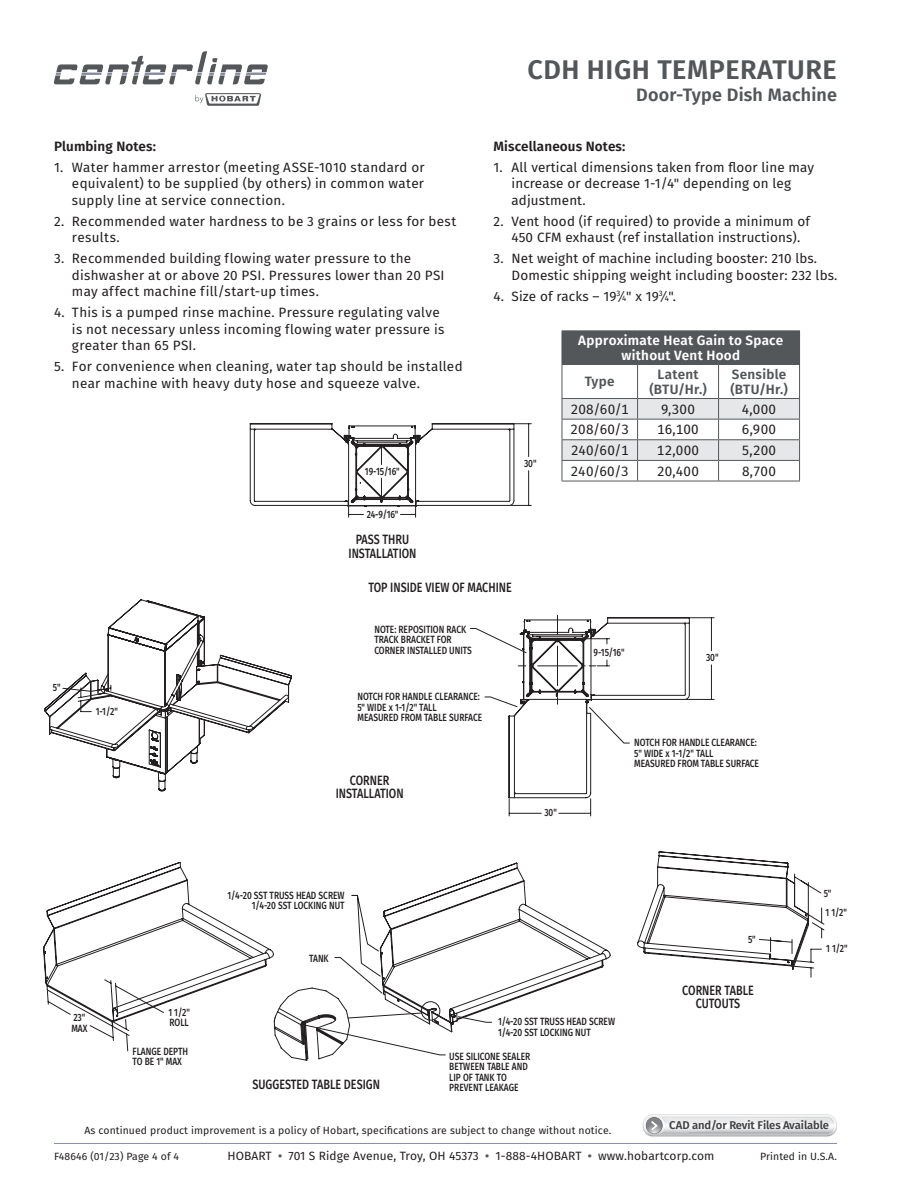
<style>
.page{position:relative;width:918px;height:1188px;background:#fff}
.page>*{position:absolute;margin:0;border:0;box-sizing:border-box;transform-origin:0 0}
.t1{font:600 27px "Fira Sans";letter-spacing:.02em;color:#535759}
.t2{font:600 18px "Fira Sans";letter-spacing:.01em;color:#535759}
.t3{font:13.5px/16.5px "Fira Sans";letter-spacing:.015em;color:#231f20}
.t4{font:500 13.5px/13.5px "Fira Sans";color:#231f20;text-align:center;scale:.8 1}
.t5{font:600 13.5px/15px "Fira Sans";letter-spacing:.02em;color:#fff;text-align:center}
.t6{font:600 13.5px/15px "Fira Sans";letter-spacing:.02em;color:#535759;text-align:center}
.t7{font:600 13.5px "Fira Sans";letter-spacing:.01em;color:#231f20}
.t8{font:12px "Fira Sans";letter-spacing:.01em;color:#231f20}
.t9{font:600 11.25px "Fira Sans";letter-spacing:-.01em;color:#414042}
.t10{font:500 10.5px/10.5px "Fira Sans";color:#231f20;scale:.8 1}
.t11{font:10.5px "Fira Sans";letter-spacing:.01em;color:#231f20}
.t12{font:500 10.35px "Fira Sans";color:#231f20;scale:.8 1}
.s1{font-size:7.8px}
.s2{font-weight:600;color:#535759}
</style>
<div class="page">
<hr style="left:54px;top:1143px;width:783px;height:1px;background:#85899c">
<svg style="left:643px;top:1114px;width:194px;height:23px"></svg>
<svg style="left:195px;top:93px;width:66px;height:13px"></svg>
<svg style="left:54px;top:51px;width:214px;height:33px"></svg>
<div style="left:562px;top:331px;width:238px;height:33px;background:#535759"></div>
<hr style="left:562px;top:330px;width:76px;height:1px;background:#535759">
<hr style="left:638px;top:330px;width:81px;height:1px;background:#535759">
<hr style="left:719px;top:330px;width:81px;height:1px;background:#535759">
<svg style="left:562px;top:364px;width:238px;height:59px"></svg>
<svg style="left:92px;top:423px;width:733px;height:629px"></svg>
<svg style="left:43px;top:428px;width:647px;height:599px"></svg>
<svg style="left:44px;top:437px;width:548px;height:235px"></svg>
<svg style="left:44px;top:672px;width:63px;height:298px"></svg>
<svg style="left:107px;top:599px;width:702px;height:371px"></svg>
<svg style="left:106px;top:437px;width:306px;height:355px"></svg>
<svg style="left:199px;top:710px;width:393px;height:351px"></svg>
<svg style="left:100px;top:615px;width:496px;height:95px"></svg>
<svg style="left:509px;top:799px;width:1px;height:17px"></svg>
<svg style="left:590px;top:799px;width:1px;height:17px"></svg>
<hr style="left:509px;top:813px;width:32px;height:1px;background:#231f20">
<hr style="left:559px;top:813px;width:32px;height:1px;background:#231f20">
<p class="t7" style="left:54px;top:135px;width:103px">Plumbing Notes:</p>
<p class="t3" style="left:72px;top:159px;width:354px;text-align:justify;text-indent:-18px">1. Water hammer arrestor (meeting ASSE-1010 standard or equivalent) to be supplied (by others) in common water supply line at service connection.</p>
<p class="t3" style="left:72px;top:213px;width:386px;text-indent:-18px">2. Recommended water hardness to be 3 grains or less for best results.</p>
<p class="t3" style="left:72px;top:250px;width:374px;text-indent:-18px">3. Recommended building flowing water pressure to the dishwasher at or above 20 PSI. Pressures lower than 20 PSI may affect machine fill/start-up times.</p>
<p class="t3" style="left:72px;top:304px;width:374px;text-indent:-18px">4. This is a pumped rinse machine. Pressure regulating valve is not necessary unless incoming flowing water pressure is greater than 65 PSI.</p>
<p class="t3" style="left:72px;top:358px;width:392px;text-indent:-18px">5. For convenience when cleaning, water tap should be installed near machine with heavy duty hose and squeeze valve.</p>
<p class="t10" style="left:365px;top:465px;width:45px">19-15/16"</p>
<p class="t10" style="left:367px;top:508px;width:41px">24-9/16"</p>
<p class="t4" style="left:349px;top:532px;width:87px">PASS THRU<br>INSTALLATION</p>
<h1 class="t1" style="left:527px;top:47px;width:311px">CDH HIGH TEMPERATURE</h1>
<h2 class="t2" style="left:636px;top:80px;width:202px">Door-Type Dish Machine</h2>
<p class="t7" style="left:494px;top:135px;width:133px">Miscellaneous Notes:</p>
<p class="t3" style="left:512px;top:159px;width:304px;text-indent:-18px">1. All vertical dimensions taken from floor line may increase or decrease 1-1/4" depending on leg adjustment.</p>
<p class="t3" style="left:512px;top:213px;width:300px;text-indent:-18px">2. Vent hood (if required) to provide a minimum of<br>450 CFM exhaust (ref installation instructions).</p>
<p class="t3" style="left:512px;top:250px;width:327px;text-indent:-18px">3. Net weight of machine including booster: 210 lbs.<br>Domestic shipping weight including booster: 232 lbs.</p>
<p class="t3" style="left:494px;top:288px;width:184px">4. Size of racks – 19<sup>3</sup>⁄<span class="s1">4</span>" x 19<sup>3</sup>⁄<span class="s1">4</span>".</p>
<p class="t5" style="left:578px;top:332px;width:207px">Approximate Heat Gain to Space without Vent Hood</p>
<p class="t6" style="left:585px;top:373px;width:31px">Type</p>
<p class="t6" style="left:649px;top:366px;width:59px">Latent (BTU/Hr.)</p>
<p class="t6" style="left:730px;top:366px;width:59px;text-align:left">Sensible (BTU/Hr.)</p>
<p class="t3" style="left:571px;top:400px;width:59px">208/60/1</p>
<p class="t3" style="left:661px;top:400px;width:36px">9,300</p>
<p class="t3" style="left:742px;top:400px;width:36px">4,000</p>
<p class="t3" style="left:571px;top:421px;width:60px">208/60/3</p>
<p class="t3" style="left:657px;top:421px;width:43px">16,100</p>
<p class="t3" style="left:742px;top:421px;width:36px">6,900</p>
<p class="t3" style="left:571px;top:442px;width:59px">240/60/1</p>
<p class="t3" style="left:657px;top:442px;width:44px">12,000</p>
<p class="t3" style="left:742px;top:442px;width:36px">5,200</p>
<p class="t3" style="left:571px;top:462px;width:59px">240/60/3</p>
<p class="t3" style="left:657px;top:462px;width:43px">20,400</p>
<p class="t3" style="left:742px;top:462px;width:35px">8,700</p>
<p class="t10" style="left:524px;top:457px;width:17px">30"</p>
<p class="t10" style="left:53px;top:681px;width:11px">5"</p>
<p class="t10" style="left:96px;top:706px;width:29px">1-1/2"</p>
<p class="t10" style="left:71px;top:1012px;width:22px">23"<br>MAX</p>
<p class="t10" style="left:168px;top:1007px;width:28px">1 1/2"<br>ROLL</p>
<p class="t10" style="left:133px;top:1045px;width:71px">FLANGE DEPTH<br>TO BE 1" MAX</p>
<p class="t4" style="left:368px;top:580px;width:181px">TOP INSIDE VIEW OF MACHINE</p>
<p class="t10" style="left:374px;top:623px;width:123px">NOTE: REPOSITION RACK<br>TRACK BRACKET FOR<br>CORNER INSTALLED UNITS</p>
<p class="t10" style="left:357px;top:691px;width:157px">NOTCH FOR HANDLE CLEARANCE:<br>5" WIDE x 1-1/2" TALL<br>MEASURED FROM TABLE SURFACE</p>
<p class="t4" style="left:336px;top:773px;width:87px">CORNER<br>INSTALLATION</p>
<p class="t12" style="left:544px;top:804px;width:17px">30"</p>
<p class="t10" style="left:594px;top:646px;width:40px">9-15/16"</p>
<p class="t10" style="left:706px;top:652px;width:17px">30"</p>
<p class="t10" style="left:634px;top:737px;width:157px">NOTCH FOR HANDLE CLEARANCE:<br>5" WIDE x 1-1/2" TALL<br>MEASURED FROM TABLE SURFACE</p>
<p class="t10" style="left:228px;top:890px;width:148px;text-align:right">1/4-20 SST TRUSS HEAD SCREW<br>1/4-20 SST LOCKING NUT</p>
<p class="t10" style="left:309px;top:952px;width:26px">TANK</p>
<p class="t4" style="left:252px;top:1077px;width:161px">SUGGESTED TABLE DESIGN</p>
<p class="t10" style="left:498px;top:1016px;width:148px">1/4-20 SST TRUSS HEAD SCREW<br>1/4-20 SST LOCKING NUT</p>
<p class="t10" style="left:449px;top:1050px;width:103px">USE SILICONE SEALER<br>BETWEEN TABLE AND<br>LIP OF TANK TO<br>PREVENT LEAKAGE</p>
<p class="t10" style="left:748px;top:933px;width:11px">5"</p>
<p class="t4" style="left:682px;top:983px;width:91px">CORNER TABLE<br>CUTOUTS</p>
<p class="t10" style="left:824px;top:888px;width:11px">5"</p>
<p class="t10" style="left:826px;top:907px;width:28px">1 1/2"</p>
<p class="t10" style="left:826px;top:943px;width:28px">1 1/2"</p>
<p class="t9" style="left:669px;top:1117px;width:161px">CAD and/or Revit Files Available</p>
<p class="t11" style="left:84px;top:1122px;width:529px">As continued product improvement is a policy of Hobart, specifications are subject to change without notice.</p>
<p class="t11" style="left:54px;top:1149px;width:127px">F48646 (01/23) Page 4 of 4</p>
<p class="t8" style="left:227px;top:1147px;width:488px">HOBART <span class="s2">•</span> 701 S Ridge Avenue, Troy, OH 45373 <span class="s2">•</span> 1-888-4HOBART <span class="s2">•</span> www.hobartcorp.com</p>
<p class="t11" style="left:760px;top:1149px;width:78px">Printed in U.S.A.</p>
</div>
